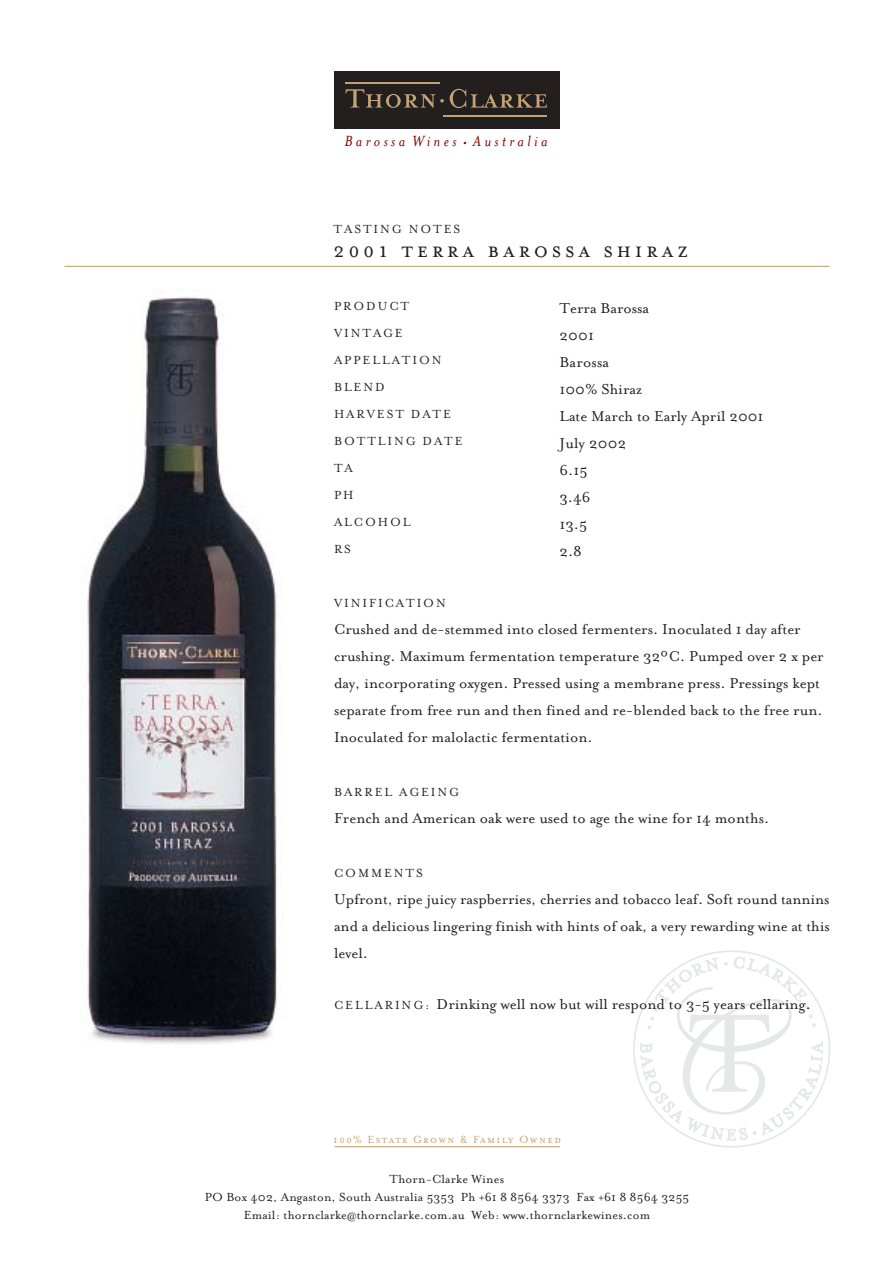
<style>
.page{position:relative;width:894px;height:1263px;background:#fff}
.page>*{position:absolute;margin:0;border:0;box-sizing:border-box;transform-origin:0 0}
.t1{font:24px "Mrs Eaves Small Caps";letter-spacing:.15em;color:#231f1f}
.t2{font:italic 16.95px "Mrs Eaves";letter-spacing:.2em;color:#820000}
.t3{font:16.5px/27px "Mrs Eaves Roman";color:#231f1f}
.t4{font:13.5px/18px "Mrs Eaves Roman";letter-spacing:.01em;color:#231f1f;text-align:center}
.t5{font:13.5px/27px "Mrs Eaves Small Caps";letter-spacing:.14em;color:#231f1f}
.t6{font:11.85px "Mrs Eaves Small Caps";letter-spacing:.11em;color:#c3a376}
.s1{font-size:25.5px}
.s2{font-family:"Mrs Eaves Small Caps";font-size:13.5px}
</style>
<div class="page">
<svg style="left:640px;top:956px;width:183px;height:185px"></svg>
<div style="left:334px;top:71px;width:226px;height:58px;background:#231f1f"></div>
<svg style="left:450px;top:89px;width:97px;height:19px"></svg>
<svg style="left:345px;top:89px;width:99px;height:19px"></svg>
<hr style="left:444px;top:116px;width:103px;height:1px;background:#c3a376">
<hr style="left:345px;top:83px;width:95px;height:1px;background:#c3a376">
<hr style="left:64px;top:266px;width:766px;height:1px;background:#c3a376">
<hr style="left:335px;top:1146px;width:225px;height:1px;background:#c3a376">
<img style="left:80px;top:297px;width:197px;height:748px">
<p class="t2" style="left:344px;top:135px;width:205px">Barossa Wines <span class="s1">.</span>Australia</p>
<p class="t5" style="left:334px;top:215px;width:128px">TASTING NOTES</p>
<h1 class="t1" style="left:334px;top:235px;width:356px">2001 terra barossa shiraz</h1>
<p class="t5" style="left:334px;top:292px;width:130px">PRODUCT<br>VINTAGE<br>APPELLATION<br>BLEND<br>HARVEST DATE<br>BOTTLING DATE<br>TA<br>PH<br>ALCOHOL<br>RS</p>
<p class="t3" style="left:560px;top:297px;width:206px">Terra Barossa<br>2001<br>Barossa<br>100% Shiraz<br>Late March to Early April 2001<br>July 2002<br>6.15<br>3.46<br>13.5<br>2.8</p>
<p class="t5" style="left:334px;top:589px;width:113px">VINIFICATION</p>
<p class="t3" style="left:334px;top:619px;width:491px">Crushed and de-stemmed into closed fermenters. Inoculated 1 day after crushing. Maximum fermentation temperature 32ºC. Pumped over 2 x per day, incorporating oxygen. Pressed using a membrane press. Pressings kept separate from free run and then fined and re-blended back to the free run.<br>Inoculated for malolactic fermentation.</p>
<p class="t5" style="left:334px;top:778px;width:126px">BARREL AGEING</p>
<p class="t3" style="left:334px;top:808px;width:437px">French and American oak were used to age the wine for 14 months.</p>
<p class="t5" style="left:334px;top:859px;width:90px">COMMENTS</p>
<p class="t3" style="left:334px;top:889px;width:497px;text-align:justify">Upfront, ripe juicy raspberries, cherries and tobacco leaf. Soft round tannins and a delicious lingering finish with hints of oak, a very rewarding wine at this level.</p>
<p class="t3" style="left:334px;top:994px;width:478px"><span class="s2">CELLARING:</span> Drinking well now but will respond to 3-5 years cellaring.</p>
<p class="t6" style="left:333px;top:1132px;width:230px">100% Estate Grown &amp; Family Owned</p>
<p class="t4" style="left:205px;top:1173px;width:486px">Thorn-Clarke Wines<br>PO Box 402, Angaston, South Australia 5353 Ph +61 8 8564 3373 Fax +61 8 8564 3255<br>Email: thornclarke@thornclarke.com.au Web: www.thornclarkewines.com</p>
</div>
